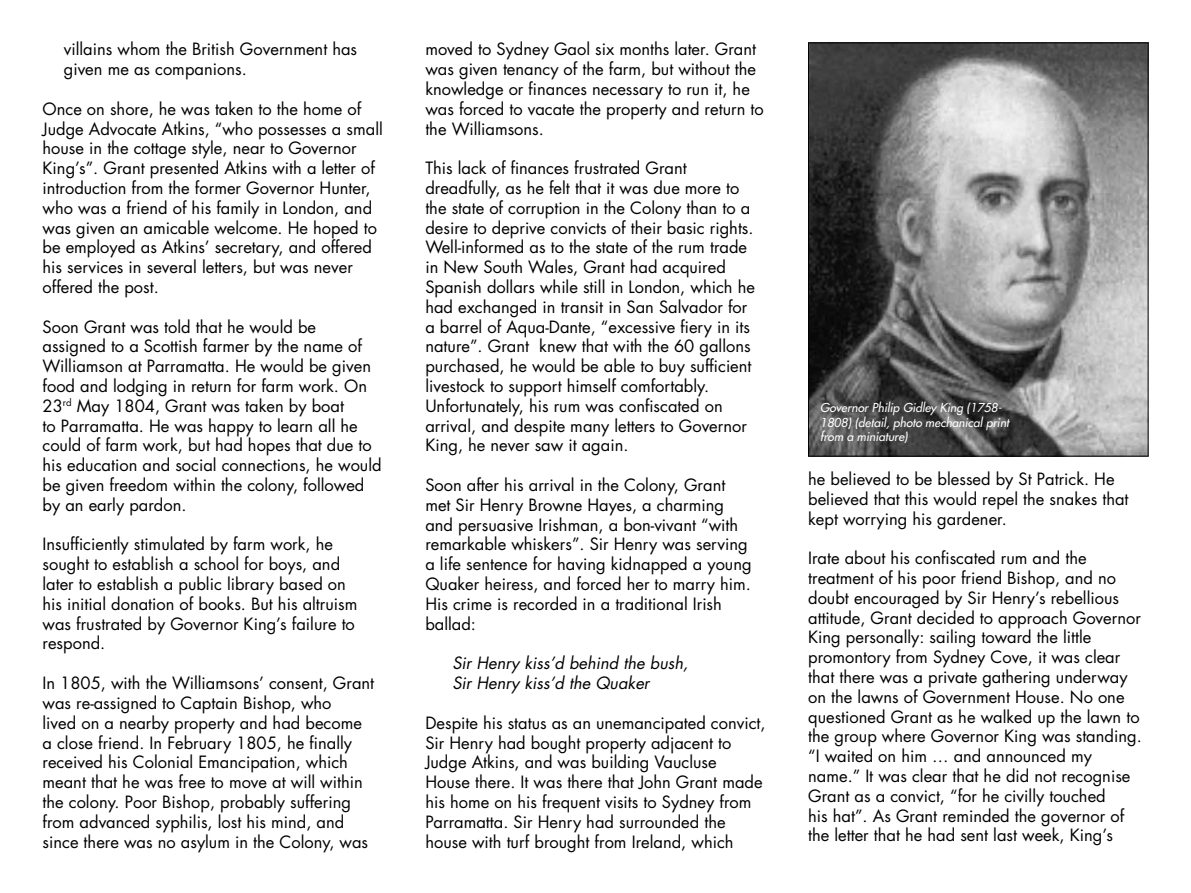
<style>
.page{position:relative;width:1191px;height:893px;background:#fff}
.page>*{position:absolute;margin:0;border:0;box-sizing:border-box;transform-origin:0 0}
.t1{font:16.5px/19.8px "Futura";color:#000}
.t2{font:italic 16.5px/19.8px "Futura";color:#000}
.t3{font:italic 12px/14.4px "Futura";color:#fff}
</style>
<div class="page">
<img style="left:810px;top:45px;width:336px;height:409px">
<div style="left:808px;top:43px;width:340px;height:413px;border:1px solid #000"></div>
<p class="t1" style="left:64px;top:39px;width:295px">villains whom the British Government has given me as companions.</p>
<p class="t1" style="left:43px;top:99px;width:342px">Once on shore, he was taken to the home of Judge Advocate Atkins, “who possesses a small house in the cottage style, near to Governor King’s”. Grant presented Atkins with a letter of introduction from the former Governor Hunter, who was a friend of his family in London, and was given an amicable welcome. He hoped to be employed as Atkins’ secretary, and offered his services in several letters, but was never offered the post.</p>
<p class="t1" style="left:43px;top:316px;width:341px">Soon Grant was told that he would be assigned to a Scottish farmer by the name of Williamson at Parramatta. He would be given food and lodging in return for farm work. On 23<sup>rd</sup> May 1804, Grant was taken by boat<br>to Parramatta. He was happy to learn all he could of farm work, but had hopes that due to his education and social connections, he would be given freedom within the colony, followed by an early pardon.</p>
<p class="t1" style="left:43px;top:534px;width:316px">Insufficiently stimulated by farm work, he sought to establish a school for boys, and later to establish a public library based on his initial donation of books. But his altruism was frustrated by Governor King’s failure to respond.</p>
<p class="t1" style="left:43px;top:673px;width:333px">In 1805, with the Williamsons’ consent, Grant was re-assigned to Captain Bishop, who<br>lived on a nearby property and had become a close friend. In February 1805, he finally received his Colonial Emancipation, which meant that he was free to move at will within the colony. Poor Bishop, probably suffering from advanced syphilis, lost his mind, and since there was no asylum in the Colony, was</p>
<p class="t1" style="left:425px;top:39px;width:340px">moved to Sydney Gaol six months later. Grant was given tenancy of the farm, but without the knowledge or finances necessary to run it, he was forced to vacate the property and return to the Williamsons.</p>
<p class="t1" style="left:425px;top:158px;width:331px">This lack of finances frustrated Grant dreadfully, as he felt that it was due more to the state of corruption in the Colony than to a desire to deprive convicts of their basic rights.<br>Well-informed as to the state of the rum trade in New South Wales, Grant had acquired Spanish dollars while still in London, which he had exchanged in transit in San Salvador for a barrel of Aqua-Dante, “excessive fiery in its nature”. Grant knew that with the 60 gallons purchased, he would be able to buy sufficient livestock to support himself comfortably.<br>Unfortunately, his rum was confiscated on arrival, and despite many letters to Governor King, he never saw it again.</p>
<p class="t1" style="left:425px;top:475px;width:328px">Soon after his arrival in the Colony, Grant met Sir Henry Browne Hayes, a charming and persuasive Irishman, a bon-vivant “with remarkable whiskers”. Sir Henry was serving a life sentence for having kidnapped a young Quaker heiress, and forced her to marry him.<br>His crime is recorded in a traditional Irish ballad:</p>
<p class="t2" style="left:452px;top:653px;width:237px">Sir Henry kiss’d behind the bush,<br>Sir Henry kiss’d the Quaker</p>
<p class="t1" style="left:425px;top:712px;width:342px">Despite his status as an unemancipated convict, Sir Henry had bought property adjacent to Judge Atkins, and was building Vaucluse<br>House there. It was there that John Grant made his home on his frequent visits to Sydney from Parramatta. Sir Henry had surrounded the house with turf brought from Ireland, which</p>
<p class="t3" style="left:820px;top:400px;width:191px">Governor Philip Gidley King (1758-<br>1808) (detail, photo mechanical print from a miniature)</p>
<p class="t1" style="left:808px;top:469px;width:322px">he believed to be blessed by St Patrick. He believed that this would repel the snakes that kept worrying his gardener.</p>
<p class="t1" style="left:808px;top:548px;width:335px">Irate about his confiscated rum and the treatment of his poor friend Bishop, and no doubt encouraged by Sir Henry’s rebellious attitude, Grant decided to approach Governor King personally: sailing toward the little promontory from Sydney Cove, it was clear that there was a private gathering underway on the lawns of Government House. No one questioned Grant as he walked up the lawn to the group where Governor King was standing. “I waited on him … and announced my name.” It was clear that he did not recognise Grant as a convict, “for he civilly touched<br>his hat”. As Grant reminded the governor of the letter that he had sent last week, King’s</p>
</div>
